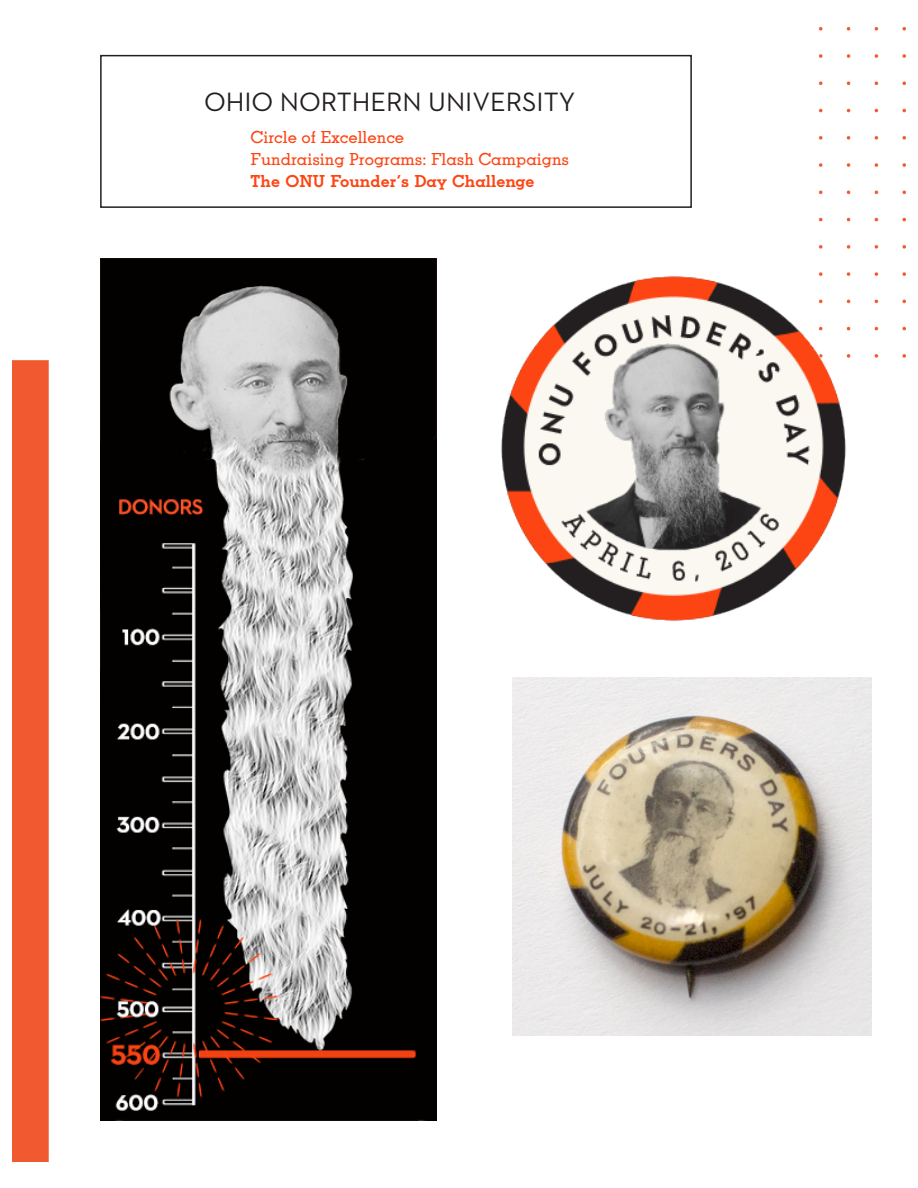
<style>
.page{position:relative;width:918px;height:1188px;background:#fff}
.page>*{position:absolute;margin:0;border:0;box-sizing:border-box;transform-origin:0 0}
.t1{font:27px "Neutraface 2 Text";color:#231f20}
.t2{font:300 18px "Memphis";color:#fd4513}
.t3{font:500 18px "Memphis";color:#fd4513}
</style>
<div class="page">
<img style="left:12px;top:27px;width:894px;height:1134px">
<div style="left:254px;top:434px;width:455px;height:290px;background:#fff"></div>
<div style="left:100px;top:55px;width:592px;height:153px;border:2px solid #231f20"></div>
<img style="left:512px;top:677px;width:359px;height:359px">
<img style="left:484px;top:259px;width:379px;height:379px">
<img style="left:100px;top:259px;width:336px;height:862px">
<p class="t1" style="left:204px;top:85px;width:373px">OHIO NORTHERN UNIVERSITY</p>
<p class="t2" style="left:251px;top:128px;width:155px">Circle of Excellence</p>
<p class="t2" style="left:251px;top:149px;width:320px">Fundraising Programs: Flash Campaigns</p>
<p class="t3" style="left:251px;top:171px;width:285px">The ONU Founder’s Day Challenge</p>
</div>
